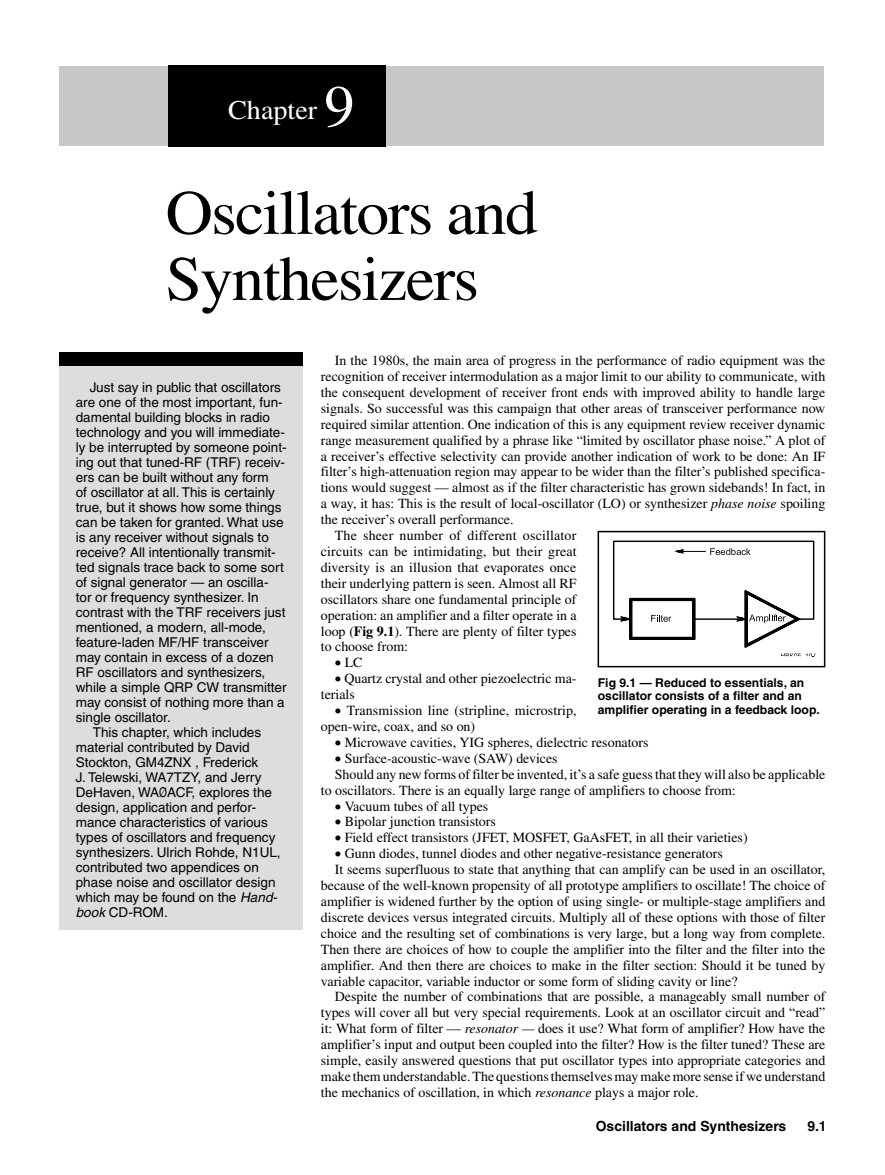
<style>
.page{position:relative;width:885px;height:1175px;background:#fff}
.page>*{position:absolute;margin:0;border:0;box-sizing:border-box;transform-origin:0 0}
.t1{font:63px/66px "Times";letter-spacing:-.025em;color:#000;scale:1.04 1}
.t2{font:27px "Times";color:#fff;scale:1.04 1}
.t3{font:13.95px/15.9px "Times";color:#000}
.t4{font:700 13.95px "Helvetica";color:#000}
.t5{font:13.5px "Helvetica";color:#000}
.t6{font:700 12.15px/13.5px "Helvetica";color:#000}
.s1{font-size:58.5px}
.s2{font-style:italic}
.s3{font-weight:700}
</style>
<div class="page">
<div style="left:60px;top:353px;width:243px;height:577px;background:#dcddde"></div>
<div style="left:60px;top:66px;width:763px;height:80px;background:#c7c8ca"></div>
<div style="left:168px;top:65px;width:217px;height:81px;background:#000"></div>
<div style="left:60px;top:352px;width:243px;height:14px;background:#000"></div>
<svg style="left:613px;top:540px;width:202px;height:117px"></svg>
<div style="left:597px;top:531px;width:228px;height:136px;border:2px solid #000"></div>
<h2 class="t2" style="left:228px;top:94px;width:123px">Chapter <span class="s1">9</span></h2>
<h1 class="t1" style="left:165px;top:179px;width:359px">Oscillators and<br>Synthesizers</h1>
<p class="t5" style="left:90px;top:379px;width:192px">Just say in public that oscillators</p>
<p class="t5" style="left:76px;top:394px;width:208px">are one of the most important, fun-</p>
<p class="t5" style="left:76px;top:409px;width:196px">damental building blocks in radio</p>
<p class="t5" style="left:76px;top:424px;width:210px">technology and you will immediate-</p>
<p class="t5" style="left:76px;top:439px;width:212px">ly be interrupted by someone point-</p>
<p class="t5" style="left:76px;top:454px;width:211px">ing out that tuned-RF (TRF) receiv-</p>
<p class="t5" style="left:76px;top:469px;width:194px">ers can be built without any form</p>
<p class="t5" style="left:76px;top:484px;width:201px">of oscillator at all. This is certainly</p>
<p class="t5" style="left:76px;top:499px;width:207px">true, but it shows how some things</p>
<p class="t5" style="left:76px;top:514px;width:209px">can be taken for granted. What use</p>
<p class="t5" style="left:76px;top:529px;width:194px">is any receiver without signals to</p>
<p class="t5" style="left:76px;top:544px;width:201px">receive? All intentionally transmit-</p>
<p class="t5" style="left:76px;top:559px;width:209px">ted signals trace back to some sort</p>
<p class="t5" style="left:76px;top:574px;width:194px">of signal generator — an oscilla-</p>
<p class="t5" style="left:76px;top:589px;width:184px">tor or frequency synthesizer. In</p>
<p class="t5" style="left:76px;top:604px;width:211px">contrast with the TRF receivers just</p>
<p class="t5" style="left:76px;top:619px;width:191px">mentioned, a modern, all-mode,</p>
<p class="t5" style="left:76px;top:634px;width:194px">feature-laden MF/HF transceiver</p>
<p class="t5" style="left:76px;top:649px;width:199px">may contain in excess of a dozen</p>
<p class="t5" style="left:76px;top:664px;width:191px">RF oscillators and synthesizers,</p>
<p class="t5" style="left:76px;top:679px;width:212px">while a simple QRP CW transmitter</p>
<p class="t5" style="left:76px;top:694px;width:210px">may consist of nothing more than a</p>
<p class="t5" style="left:76px;top:709px;width:96px">single oscillator.</p>
<p class="t5" style="left:93px;top:724px;width:170px">This chapter, which includes</p>
<p class="t5" style="left:76px;top:739px;width:175px">material contributed by David</p>
<p class="t5" style="left:76px;top:754px;width:184px">Stockton, GM4ZNX , Frederick</p>
<p class="t5" style="left:76px;top:769px;width:187px">J. Telewski, WA7TZY, and Jerry</p>
<p class="t5" style="left:76px;top:784px;width:198px">DeHaven, WAØACF, explores the</p>
<p class="t5" style="left:76px;top:799px;width:182px">design, application and perfor-</p>
<p class="t5" style="left:76px;top:814px;width:193px">mance characteristics of various</p>
<p class="t5" style="left:76px;top:829px;width:201px">types of oscillators and frequency</p>
<p class="t5" style="left:76px;top:844px;width:206px">synthesizers. Ulrich Rohde, N1UL,</p>
<p class="t5" style="left:76px;top:859px;width:184px">contributed two appendices on</p>
<p class="t5" style="left:76px;top:874px;width:201px">phase noise and oscillator design</p>
<p class="t5" style="left:76px;top:889px;width:203px">which may be found on the <span class="s2">Hand-</span></p>
<p class="t5" style="left:76px;top:904px;width:93px"><span class="s2">book</span> CD-ROM.</p>
<p class="t3" style="left:335px;top:352px;width:492px">In the 1980s, the main area of progress in the performance of radio equipment was the</p>
<p class="t3" style="left:321px;top:368px;width:506px">recognition of receiver intermodulation as a major limit to our ability to communicate, with</p>
<p class="t3" style="left:321px;top:384px;width:506px">the consequent development of receiver front ends with improved ability to handle large</p>
<p class="t3" style="left:321px;top:400px;width:506px">signals. So successful was this campaign that other areas of transceiver performance now</p>
<p class="t3" style="left:321px;top:416px;width:505px">required similar attention. One indication of this is any equipment review receiver dynamic</p>
<p class="t3" style="left:321px;top:432px;width:506px">range measurement qualified by a phrase like “limited by oscillator phase noise.” A plot of</p>
<p class="t3" style="left:321px;top:448px;width:506px">a receiver’s effective selectivity can provide another indication of work to be done: An IF</p>
<p class="t3" style="left:321px;top:464px;width:506px">filter’s high-attenuation region may appear to be wider than the filter’s published specifica-</p>
<p class="t3" style="left:321px;top:479px;width:506px">tions would suggest — almost as if the filter characteristic has grown sidebands! In fact, in</p>
<p class="t3" style="left:321px;top:495px;width:506px">a way, it has: This is the result of local-oscillator (LO) or synthesizer <span class="s2">phase noise</span> spoiling</p>
<p class="t3" style="left:321px;top:511px;width:194px">the receiver’s overall performance.</p>
<p class="t3" style="left:335px;top:527px;width:243px">The sheer number of different oscillator</p>
<p class="t3" style="left:321px;top:543px;width:257px">circuits can be intimidating, but their great</p>
<p class="t3" style="left:321px;top:559px;width:257px">diversity is an illusion that evaporates once</p>
<p class="t3" style="left:321px;top:575px;width:257px">their underlying pattern is seen. Almost all RF</p>
<p class="t3" style="left:321px;top:591px;width:257px">oscillators share one fundamental principle of</p>
<p class="t3" style="left:321px;top:607px;width:257px">operation: an amplifier and a filter operate in a</p>
<p class="t3" style="left:321px;top:623px;width:257px">loop (<span class="s3">Fig 9.1</span>). There are plenty of filter types</p>
<p class="t3" style="left:321px;top:638px;width:89px">to choose from:</p>
<p class="t3" style="left:335px;top:654px;width:29px">• LC</p>
<p class="t3" style="left:321px;top:670px;width:257px;text-indent:14px">• Quartz crystal and other piezoelectric ma&shy;terials</p>
<p class="t3" style="left:321px;top:702px;width:257px;text-indent:14px">• Transmission line (stripline, microstrip, open-wire, coax, and so on)</p>
<p class="t3" style="left:335px;top:734px;width:315px">• Microwave cavities, YIG spheres, dielectric resonators</p>
<p class="t3" style="left:335px;top:750px;width:224px">• Surface-acoustic-wave (SAW) devices</p>
<p class="t3" style="left:335px;top:766px;width:492px">Should any new forms of filter be invented, it’s a safe guess that they will also be applicable</p>
<p class="t3" style="left:321px;top:782px;width:416px">to oscillators. There is an equally large range of amplifiers to choose from:</p>
<p class="t3" style="left:335px;top:797px;width:155px">• Vacuum tubes of all types</p>
<p class="t3" style="left:335px;top:813px;width:162px">• Bipolar junction transistors</p>
<p class="t3" style="left:335px;top:829px;width:414px">• Field effect transistors (JFET, MOSFET, GaAsFET, in all their varieties)</p>
<p class="t3" style="left:335px;top:845px;width:389px">• Gunn diodes, tunnel diodes and other negative-resistance generators</p>
<p class="t3" style="left:335px;top:861px;width:492px">It seems superfluous to state that anything that can amplify can be used in an oscillator,</p>
<p class="t3" style="left:321px;top:877px;width:506px">because of the well-known propensity of all prototype amplifiers to oscillate! The choice of</p>
<p class="t3" style="left:321px;top:893px;width:506px">amplifier is widened further by the option of using single- or multiple-stage amplifiers and</p>
<p class="t3" style="left:321px;top:909px;width:506px">discrete devices versus integrated circuits. Multiply all of these options with those of filter</p>
<p class="t3" style="left:321px;top:925px;width:506px">choice and the resulting set of combinations is very large, but a long way from complete.</p>
<p class="t3" style="left:321px;top:941px;width:506px">Then there are choices of how to couple the amplifier into the filter and the filter into the</p>
<p class="t3" style="left:321px;top:957px;width:506px">amplifier. And then there are choices to make in the filter section: Should it be tuned by</p>
<p class="t3" style="left:321px;top:972px;width:418px">variable capacitor, variable inductor or some form of sliding cavity or line?</p>
<p class="t3" style="left:335px;top:988px;width:492px">Despite the number of combinations that are possible, a manageably small number of</p>
<p class="t3" style="left:321px;top:1004px;width:506px">types will cover all but very special requirements. Look at an oscillator circuit and “read”</p>
<p class="t3" style="left:321px;top:1020px;width:506px">it: What form of filter — <span class="s2">resonator —</span> does it use? What form of amplifier? How have the</p>
<p class="t3" style="left:321px;top:1036px;width:506px">amplifier’s input and output been coupled into the filter? How is the filter tuned? These are</p>
<p class="t3" style="left:321px;top:1052px;width:506px">simple, easily answered questions that put oscillator types into appropriate categories and</p>
<p class="t3" style="left:321px;top:1068px;width:506px">make them understandable. The questions themselves may make more sense if we understand</p>
<p class="t3" style="left:321px;top:1084px;width:379px">the mechanics of oscillation, in which <span class="s2">resonance</span> plays a major role.</p>
<p class="t6" style="left:597px;top:675px;width:223px">Fig 9.1 — Reduced to essentials, an oscillator consists of a filter and an amplifier operating in a feedback loop.</p>
<p class="t4" style="left:595px;top:1117px;width:192px">Oscillators and Synthesizers</p>
<p class="t4" style="left:807px;top:1117px;width:21px">9.1</p>
</div>
